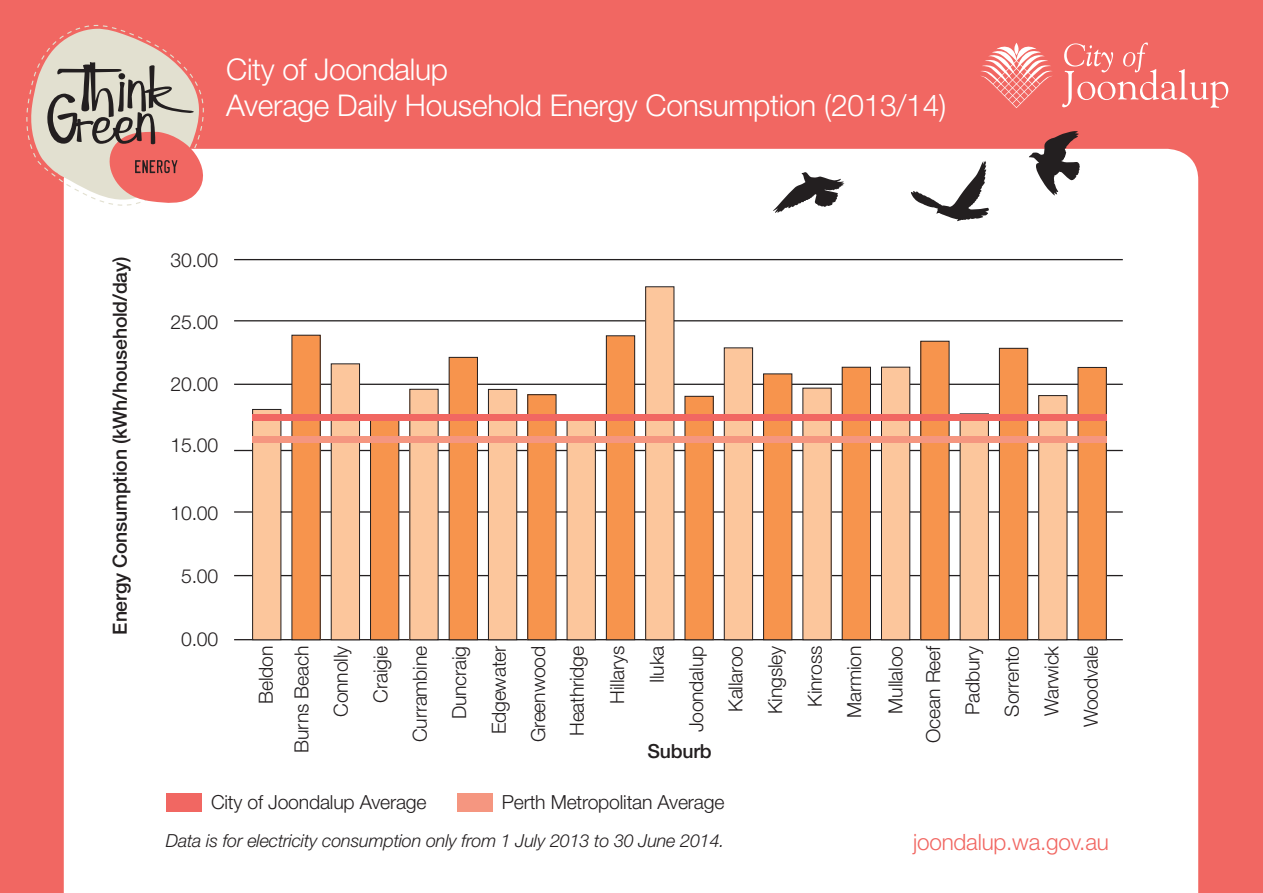
<style>
.page{position:relative;width:1263px;height:893px;background:#f16762}
.page>*{position:absolute;margin:0;border:0;box-sizing:border-box;transform-origin:0 0}
.t1{font:300 30px/36px "Helvetica Neue";letter-spacing:-.01em;color:#fff}
.t2{font:300 22.5px "Helvetica Neue";letter-spacing:-.01em;color:#f16762}
.t3{font:300 19.35px "Helvetica Neue";letter-spacing:-.01em;color:#231f20}
.t4{font:500 19.35px "Helvetica Neue";letter-spacing:-.01em;color:#231f20}
.t5{font:italic 300 18px "Helvetica Neue";letter-spacing:-.01em;color:#231f20}
</style>
<div class="page">
<div style="left:64px;top:149px;width:1134px;height:744px;background:#fff"></div>
<hr style="left:234px;top:639px;width:889px;height:1px;background:#231f20">
<hr style="left:234px;top:575px;width:889px;height:1px;background:#231f20">
<hr style="left:234px;top:511px;width:889px;height:2px;background:#231f20">
<hr style="left:234px;top:450px;width:889px;height:1px;background:#231f20">
<hr style="left:234px;top:384px;width:889px;height:1px;background:#231f20">
<hr style="left:234px;top:320px;width:889px;height:1px;background:#231f20">
<hr style="left:234px;top:259px;width:889px;height:1px;background:#231f20">
<div style="left:457px;top:793px;width:35px;height:19px;background:#f59680"></div>
<div style="left:166px;top:793px;width:36px;height:19px;background:#f16762"></div>
<svg style="left:26px;top:25px;width:178px;height:181px"></svg>
<svg style="left:980px;top:43px;width:248px;height:65px"></svg>
<svg style="left:773px;top:171px;width:72px;height:42px;background:#a4a3a3"></svg>
<svg style="left:909px;top:156px;width:80px;height:65px;background:#c7c6c6"></svg>
<svg style="left:1029px;top:131px;width:51px;height:65px;background:#9a8181"></svg>
<div style="left:253px;top:409px;width:28px;height:231px;background:#fcc69c"></div>
<div style="left:252px;top:409px;width:29px;height:231px;border:1px solid #231f20"></div>
<div style="left:292px;top:335px;width:28px;height:305px;background:#f7944d"></div>
<div style="left:292px;top:335px;width:29px;height:305px;border:1px solid #231f20"></div>
<div style="left:331px;top:364px;width:28px;height:276px;background:#fcc69c"></div>
<div style="left:331px;top:363px;width:29px;height:277px;border:1px solid #231f20"></div>
<div style="left:370px;top:420px;width:29px;height:220px;background:#f7944d"></div>
<div style="left:370px;top:419px;width:29px;height:221px;border:1px solid #231f20"></div>
<div style="left:410px;top:389px;width:28px;height:251px;background:#fcc69c"></div>
<div style="left:449px;top:357px;width:28px;height:283px;background:#f7944d"></div>
<div style="left:449px;top:357px;width:29px;height:283px;border:1px solid #231f20"></div>
<div style="left:488px;top:389px;width:29px;height:251px;background:#fcc69c"></div>
<div style="left:488px;top:389px;width:29px;height:251px;border:1px solid #231f20"></div>
<div style="left:528px;top:395px;width:28px;height:245px;background:#f7944d"></div>
<div style="left:527px;top:394px;width:29px;height:246px;border:1px solid #231f20"></div>
<div style="left:567px;top:415px;width:28px;height:225px;background:#fcc69c"></div>
<div style="left:567px;top:415px;width:29px;height:225px;border:1px solid #231f20"></div>
<div style="left:606px;top:336px;width:29px;height:304px;background:#f7944d"></div>
<div style="left:606px;top:335px;width:29px;height:305px;border:1px solid #231f20"></div>
<div style="left:646px;top:287px;width:28px;height:353px;background:#fcc69c"></div>
<div style="left:645px;top:286px;width:29px;height:354px;border:1px solid #231f20"></div>
<div style="left:685px;top:396px;width:28px;height:244px;background:#f7944d"></div>
<div style="left:685px;top:396px;width:29px;height:244px;border:1px solid #231f20"></div>
<div style="left:724px;top:348px;width:28px;height:292px;background:#fcc69c"></div>
<div style="left:724px;top:347px;width:29px;height:293px;border:1px solid #231f20"></div>
<div style="left:763px;top:374px;width:29px;height:266px;background:#f7944d"></div>
<div style="left:763px;top:373px;width:29px;height:267px;border:1px solid #231f20"></div>
<div style="left:803px;top:388px;width:28px;height:252px;background:#fcc69c"></div>
<div style="left:842px;top:367px;width:28px;height:273px;background:#f7944d"></div>
<div style="left:842px;top:367px;width:29px;height:273px;border:1px solid #231f20"></div>
<div style="left:881px;top:367px;width:29px;height:273px;background:#fcc69c"></div>
<div style="left:881px;top:367px;width:29px;height:273px;border:1px solid #231f20"></div>
<div style="left:921px;top:341px;width:28px;height:299px;background:#f7944d"></div>
<div style="left:960px;top:414px;width:28px;height:226px;background:#fcc69c"></div>
<div style="left:960px;top:413px;width:29px;height:227px;border:1px solid #231f20"></div>
<div style="left:999px;top:348px;width:29px;height:292px;background:#f7944d"></div>
<div style="left:999px;top:348px;width:29px;height:292px;border:1px solid #231f20"></div>
<div style="left:1039px;top:396px;width:28px;height:244px;background:#fcc69c"></div>
<div style="left:1038px;top:395px;width:29px;height:245px;border:1px solid #231f20"></div>
<div style="left:1078px;top:367px;width:28px;height:273px;background:#f7944d"></div>
<div style="left:1078px;top:367px;width:29px;height:273px;border:1px solid #231f20"></div>
<div style="left:252px;top:436px;width:855px;height:7px;background:#f59680"></div>
<div style="left:252px;top:414px;width:855px;height:7px;background:#f16762"></div>
<p class="t1" style="left:226px;top:51px;width:721px">City of Joondalup<br>Average Daily Household Energy Consumption (2013/14)</p>
<p class="t4" style="left:109px;top:634px;width:379px;rotate:-90deg">Energy Consumption (kWh/household/day)</p>
<p class="t3" style="left:170px;top:248px;width:49px">30.00</p>
<p class="t3" style="left:170px;top:311px;width:49px">25.00</p>
<p class="t3" style="left:170px;top:372px;width:49px">20.00</p>
<p class="t3" style="left:170px;top:433px;width:49px">15.00</p>
<p class="t3" style="left:170px;top:502px;width:49px">10.00</p>
<p class="t3" style="left:181px;top:564px;width:39px">5.00</p>
<p class="t3" style="left:181px;top:627px;width:39px">0.00</p>
<p class="t3" style="left:254px;top:704px;width:60px;rotate:-90deg">Beldon</p>
<p class="t3" style="left:290px;top:753px;width:108px;rotate:-90deg">Burns Beach</p>
<p class="t3" style="left:329px;top:717px;width:72px;rotate:-90deg">Connolly</p>
<p class="t3" style="left:369px;top:703px;width:58px;rotate:-90deg">Craigie</p>
<p class="t3" style="left:408px;top:742px;width:98px;rotate:-90deg">Currambine</p>
<p class="t3" style="left:448px;top:719px;width:75px;rotate:-90deg">Duncraig</p>
<p class="t3" style="left:487px;top:734px;width:90px;rotate:-90deg">Edgewater</p>
<p class="t3" style="left:526px;top:742px;width:98px;rotate:-90deg">Greenwood</p>
<p class="t3" style="left:565px;top:736px;width:92px;rotate:-90deg">Heathridge</p>
<p class="t3" style="left:605px;top:703px;width:59px;rotate:-90deg">Hillarys</p>
<p class="t3" style="left:645px;top:683px;width:39px;rotate:-90deg">Iluka</p>
<p class="t3" style="left:684px;top:732px;width:88px;rotate:-90deg">Joondalup</p>
<p class="t3" style="left:724px;top:712px;width:67px;rotate:-90deg">Kallaroo</p>
<p class="t3" style="left:763px;top:714px;width:70px;rotate:-90deg">Kingsley</p>
<p class="t3" style="left:803px;top:707px;width:62px;rotate:-90deg">Kinross</p>
<p class="t3" style="left:842px;top:718px;width:74px;rotate:-90deg">Marmion</p>
<p class="t3" style="left:884px;top:714px;width:69px;rotate:-90deg">Mullaloo</p>
<p class="t3" style="left:921px;top:743px;width:99px;rotate:-90deg">Ocean Reef</p>
<p class="t3" style="left:961px;top:715px;width:70px;rotate:-90deg">Padbury</p>
<p class="t3" style="left:1000px;top:716px;width:72px;rotate:-90deg">Sorrento</p>
<p class="t3" style="left:1040px;top:716px;width:71px;rotate:-90deg">Warwick</p>
<p class="t3" style="left:1079px;top:727px;width:83px;rotate:-90deg">Woodvale</p>
<p class="t4" style="left:647px;top:739px;width:66px">Suburb</p>
<p class="t3" style="left:211px;top:791px;width:217px">City of Joondalup Average</p>
<p class="t3" style="left:502px;top:791px;width:224px">Perth Metropolitan Average</p>
<p class="t5" style="left:166px;top:829px;width:560px">Data is for electricity consumption only from 1 July 2013 to 30 June 2014.</p>
<p class="t2" style="left:913px;top:828px;width:197px">joondalup.wa.gov.au</p>
</div>
